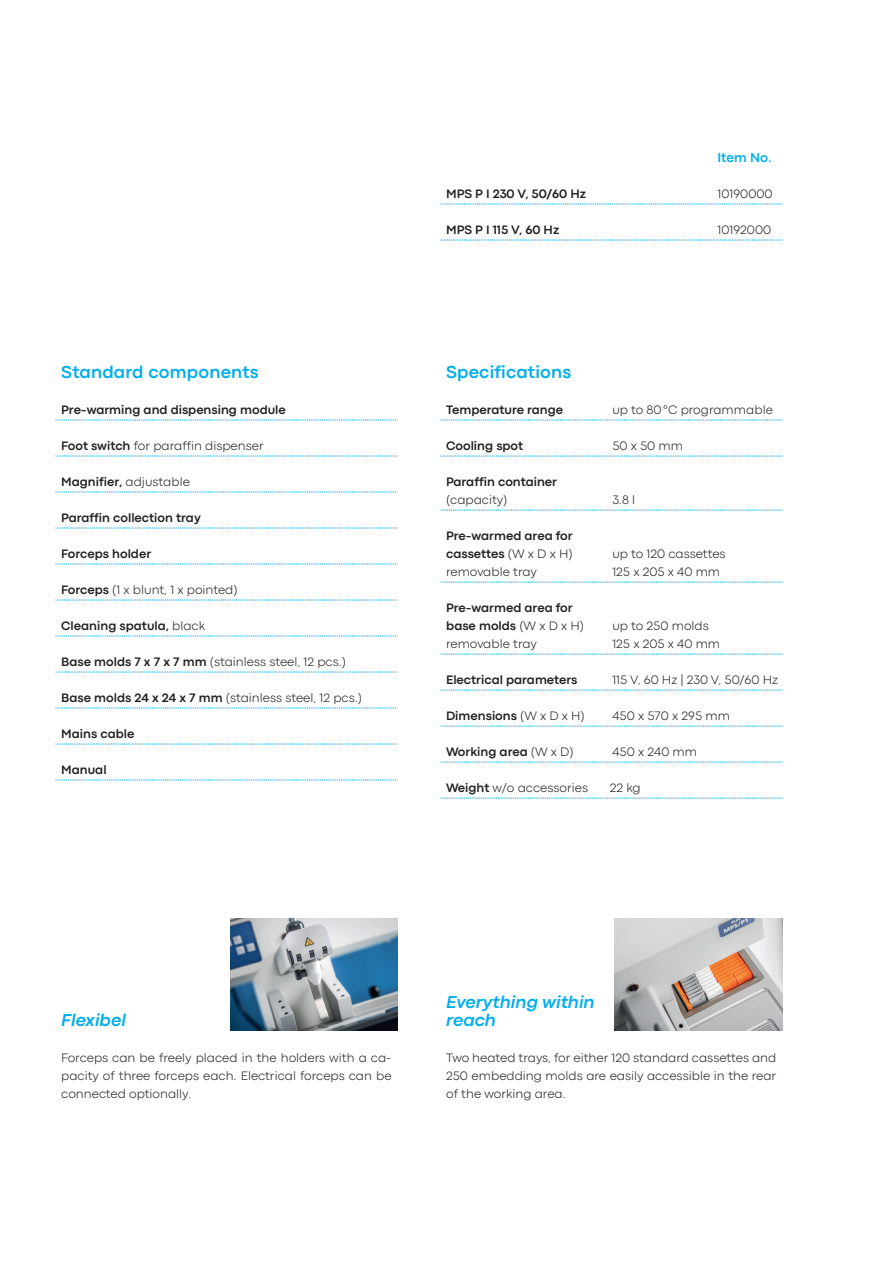
<style>
.page{position:relative;width:893px;height:1263px;background:#fff}
.page>*{position:absolute;margin:0;border:0;box-sizing:border-box;transform-origin:0 0}
.t1{font:700 18px "Codec Pro";letter-spacing:.01em;color:#00aeef}
.t2{font:italic 700 18px/18px "Codec Pro";color:#00aeef}
.t3{font:700 13.5px "Codec Pro";color:#00aeef}
.t4{font:300 12.75px/18px "Codec Pro";color:#231f20;text-align:justify}
.t5{font:700 12.75px/18px "Codec Pro";color:#231f20;text-align:justify}
.s1{font-weight:700}
.s2{font-weight:300}
</style>
<div class="page">
<svg style="left:440px;top:204px;width:343px;height:1px"></svg>
<svg style="left:440px;top:240px;width:343px;height:1px"></svg>
<img style="left:230px;top:918px;width:168px;height:113px">
<img style="left:615px;top:918px;width:167px;height:113px">
<svg style="left:440px;top:654px;width:343px;height:1px"></svg>
<svg style="left:440px;top:690px;width:343px;height:1px"></svg>
<svg style="left:440px;top:420px;width:343px;height:1px"></svg>
<svg style="left:440px;top:456px;width:343px;height:1px"></svg>
<svg style="left:440px;top:510px;width:343px;height:1px"></svg>
<svg style="left:440px;top:582px;width:343px;height:1px"></svg>
<svg style="left:440px;top:726px;width:343px;height:1px"></svg>
<svg style="left:440px;top:762px;width:343px;height:1px"></svg>
<svg style="left:440px;top:798px;width:343px;height:1px"></svg>
<svg style="left:55px;top:420px;width:343px;height:1px"></svg>
<svg style="left:55px;top:456px;width:343px;height:1px"></svg>
<svg style="left:55px;top:492px;width:343px;height:1px"></svg>
<svg style="left:55px;top:528px;width:343px;height:1px"></svg>
<svg style="left:55px;top:564px;width:343px;height:1px"></svg>
<svg style="left:55px;top:600px;width:343px;height:1px"></svg>
<svg style="left:55px;top:636px;width:343px;height:1px"></svg>
<svg style="left:55px;top:672px;width:343px;height:1px"></svg>
<svg style="left:55px;top:708px;width:343px;height:1px"></svg>
<svg style="left:55px;top:744px;width:343px;height:1px"></svg>
<svg style="left:55px;top:780px;width:343px;height:1px"></svg>
<h1 class="t1" style="left:61px;top:361px;width:199px">Standard components</h1>
<p class="t5" style="left:61px;top:401px;width:226px">Pre-warming and dispensing module</p>
<p class="t4" style="left:61px;top:437px;width:204px"><span class="s1">Foot switch</span> for paraffin dispenser</p>
<p class="t5" style="left:61px;top:473px;width:130px">Magnifier, <span class="s2">adjustable</span></p>
<p class="t5" style="left:61px;top:509px;width:141px">Paraffin collection tray</p>
<p class="t5" style="left:61px;top:545px;width:91px">Forceps holder</p>
<p class="t4" style="left:61px;top:581px;width:178px"><span class="s1">Forceps</span> (1 x blunt, 1 x pointed)</p>
<p class="t5" style="left:61px;top:617px;width:145px">Cleaning spatula, <span class="s2">black</span></p>
<p class="t4" style="left:61px;top:653px;width:286px"><span class="s1">Base molds 7 x 7 x 7 mm</span> (stainless steel, 12 pcs.)</p>
<p class="t4" style="left:61px;top:689px;width:302px"><span class="s1">Base molds 24 x 24 x 7 mm</span> (stainless steel, 12 pcs.)</p>
<p class="t5" style="left:61px;top:725px;width:75px">Mains cable</p>
<p class="t5" style="left:61px;top:761px;width:47px">Manual</p>
<p class="t3" style="left:717px;top:149px;width:56px">Item No.</p>
<p class="t5" style="left:446px;top:185px;width:141px">MPS P I 230 V, 50/60 Hz</p>
<p class="t4" style="left:717px;top:185px;width:57px">10190000</p>
<p class="t5" style="left:446px;top:221px;width:115px">MPS P I 115 V, 60 Hz</p>
<p class="t4" style="left:717px;top:221px;width:55px">10192000</p>
<h1 class="t1" style="left:446px;top:361px;width:127px">Specifications</h1>
<p class="t5" style="left:446px;top:401px;width:119px">Temperature range</p>
<p class="t4" style="left:612px;top:401px;width:162px">up to 80 °C programmable</p>
<p class="t5" style="left:446px;top:437px;width:79px">Cooling spot</p>
<p class="t4" style="left:612px;top:437px;width:72px">50 x 50 mm</p>
<p class="t5" style="left:446px;top:473px;width:113px">Paraffin container</p>
<p class="t4" style="left:446px;top:491px;width:63px">(capacity)</p>
<p class="t4" style="left:612px;top:491px;width:24px">3.8 l</p>
<p class="t5" style="left:446px;top:527px;width:128px">Pre-warmed area for cassettes <span class="s2">(W x D x H) removable tray</span></p>
<p class="t4" style="left:612px;top:545px;width:115px">up to 120 cassettes<br>125 x 205 x 40 mm</p>
<p class="t5" style="left:446px;top:599px;width:139px;text-align:left">Pre-warmed area for base molds <span class="s2">(W x D x H) removable tray</span></p>
<p class="t4" style="left:612px;top:617px;width:109px">up to 250 molds<br>125 x 205 x 40 mm</p>
<p class="t5" style="left:446px;top:671px;width:133px">Electrical parameters</p>
<p class="t4" style="left:612px;top:671px;width:167px">115 V, 60 Hz | 230 V, 50/60 Hz</p>
<p class="t5" style="left:446px;top:707px;width:140px">Dimensions <span class="s2">(W x D x H)</span></p>
<p class="t4" style="left:612px;top:707px;width:119px">450 x 570 x 295 mm</p>
<p class="t5" style="left:446px;top:743px;width:129px">Working area <span class="s2">(W x D)</span></p>
<p class="t4" style="left:612px;top:743px;width:86px">450 x 240 mm</p>
<p class="t4" style="left:446px;top:779px;width:143px"><span class="s1">Weight</span> w/o accessories</p>
<p class="t4" style="left:610px;top:779px;width:32px">22 kg</p>
<h1 class="t2" style="left:61px;top:1010px;width:66px">Flexibel</h1>
<p class="t4" style="left:61px;top:1049px;width:332px">Forceps can be freely placed in the holders with a ca&shy;pacity of three forceps each. Electrical forceps can be connected optionally.</p>
<h1 class="t2" style="left:446px;top:992px;width:150px">Everything within reach</h1>
<p class="t4" style="left:446px;top:1049px;width:332px">Two heated trays, for either 120 standard cassettes and 250 embedding molds are easily accessible in the rear of the working area.</p>
</div>
